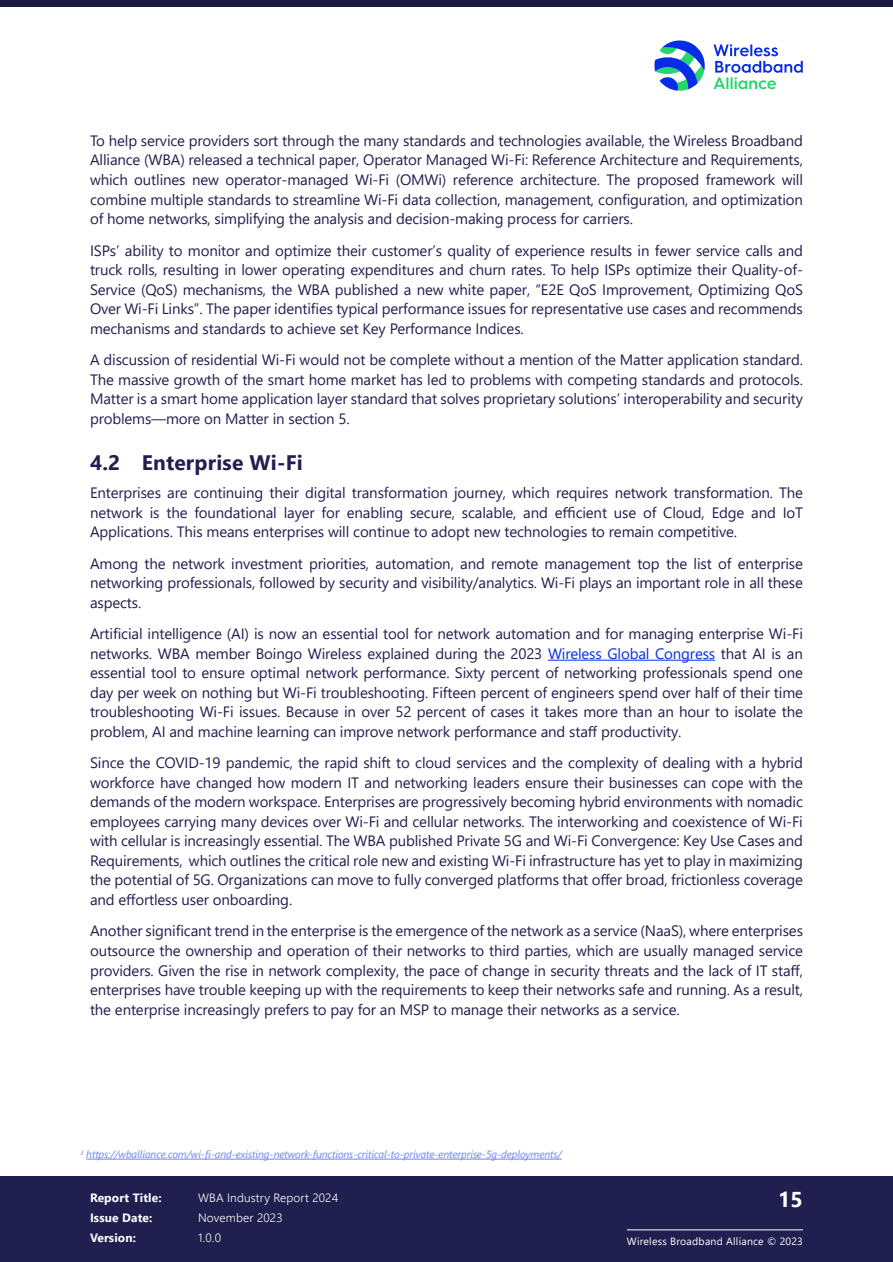
<style>
.page{position:relative;width:893px;height:1262px;background:#fff}
.page>*{position:absolute;margin:0;border:0;box-sizing:border-box;transform-origin:0 0}
.t1{font:700 21.45px "Segoe UI";color:#fff}
.t2{font:700 21px "Segoe UI";letter-spacing:.01em;color:#211f4f}
.t3{font:15px/19.5px "Segoe UI";letter-spacing:-.01em;color:#211f4f;text-align:justify}
.t4{font:300 12px "Segoe UI";letter-spacing:.01em;color:#fff}
.t5{font:700 12px "Segoe UI";letter-spacing:.01em;color:#fff}
.t6{font:italic 10.5px "Segoe UI";letter-spacing:-.01em;color:#6a81f1}
.t7{font:10.5px "Segoe UI";letter-spacing:.02em;color:#fff}
.s1{color:#072ce7}
</style>
<div class="page">
<div style="left:0;top:1175px;width:892px;height:87px;background:#211f4f"></div>
<svg style="left:713px;top:44px;width:89px;height:45px"></svg>
<svg style="left:654px;top:40px;width:50px;height:51px"></svg>
<div style="left:0;top:0;width:892px;height:7px;background:#1b1941"></div>
<hr style="left:627px;top:1229px;width:176px;height:1px;background:#fff">
<hr style="left:548px;top:659px;width:167px;height:1px;background:#072ce7">
<hr style="left:86px;top:1158px;width:475px;height:1px;background:#6a81f1">
<p class="t3" style="left:90px;top:130px;width:714px">To help service providers sort through the many standards and technologies available, the Wireless Broadband Alliance (WBA) released a technical paper, Operator Managed Wi-Fi: Reference Architecture and Requirements, which outlines new operator-managed Wi-Fi (OMWi) reference architecture. The proposed framework will combine multiple standards to streamline Wi-Fi data collection, management, configuration, and optimization of home networks, simplifying the analysis and decision-making process for carriers.</p>
<p class="t3" style="left:90px;top:239px;width:714px">ISPs’ ability to monitor and optimize their customer’s quality of experience results in fewer service calls and truck rolls, resulting in lower operating expenditures and churn rates. To help ISPs optimize their Quality-of-Service (QoS) mechanisms, the WBA published a new white paper, “E2E QoS Improvement, Optimizing QoS Over Wi-Fi Links”. The paper identifies typical performance issues for representative use cases and recommends mechanisms and standards to achieve set Key Performance Indices.</p>
<p class="t3" style="left:90px;top:349px;width:714px">A discussion of residential Wi-Fi would not be complete without a mention of the Matter application standard.<br>The massive growth of the smart home market has led to problems with competing standards and protocols.<br>Matter is a smart home application layer standard that solves proprietary solutions’ interoperability and security problems—more on Matter in section 5.</p>
<h2 class="t2" style="left:90px;top:442px;width:214px">4.2 Enterprise Wi-Fi</h2>
<p class="t3" style="left:90px;top:482px;width:714px">Enterprises are continuing their digital transformation journey, which requires network transformation. The network is the foundational layer for enabling secure, scalable, and efficient use of Cloud, Edge and IoT Applications. This means enterprises will continue to adopt new technologies to remain competitive.</p>
<p class="t3" style="left:90px;top:552px;width:714px">Among the network investment priorities, automation, and remote management top the list of enterprise networking professionals, followed by security and visibility/analytics. Wi-Fi plays an important role in all these aspects.</p>
<p class="t3" style="left:90px;top:623px;width:714px">Artificial intelligence (AI) is now an essential tool for network automation and for managing enterprise Wi-Fi networks. WBA member Boingo Wireless explained during the 2023 <span class="s1">Wireless Global Congress</span> that AI is an essential tool to ensure optimal network performance. Sixty percent of networking professionals spend one day per week on nothing but Wi-Fi troubleshooting. Fifteen percent of engineers spend over half of their time troubleshooting Wi-Fi issues. Because in over 52 percent of cases it takes more than an hour to isolate the problem, AI and machine learning can improve network performance and staff productivity.</p>
<p class="t3" style="left:90px;top:752px;width:714px">Since the COVID-19 pandemic, the rapid shift to cloud services and the complexity of dealing with a hybrid workforce have changed how modern IT and networking leaders ensure their businesses can cope with the demands of the modern workspace. Enterprises are progressively becoming hybrid environments with nomadic employees carrying many devices over Wi-Fi and cellular networks. The interworking and coexistence of Wi-Fi with cellular is increasingly essential. The WBA published Private 5G and Wi-Fi Convergence: Key Use Cases and Requirements, which outlines the critical role new and existing Wi-Fi infrastructure has yet to play in maximizing the potential of 5G. Organizations can move to fully converged platforms that offer broad, frictionless coverage and effortless user onboarding.</p>
<p class="t3" style="left:90px;top:920px;width:714px">Another significant trend in the enterprise is the emergence of the network as a service (NaaS), where enterprises outsource the ownership and operation of their networks to third parties, which are usually managed service providers. Given the rise in network complexity, the pace of change in security threats and the lack of IT staff, enterprises have trouble keeping up with the requirements to keep their networks safe and running. As a result, the enterprise increasingly prefers to pay for an MSP to manage their networks as a service.</p>
<p class="t6" style="left:80px;top:1144px;width:483px"><sup>3</sup> https://wballiance.com/wi-fi-and-existing-network-functions-critical-to-private-enterprise-5g-deployments/</p>
<h1 class="t1" style="left:778px;top:1179px;width:26px">15</h1>
<p class="t5" style="left:90px;top:1186px;width:73px">Report Title:</p>
<p class="t4" style="left:198px;top:1186px;width:142px">WBA Industry Report 2024</p>
<p class="t5" style="left:90px;top:1206px;width:64px">Issue Date:</p>
<p class="t4" style="left:198px;top:1206px;width:86px">November 2023</p>
<p class="t5" style="left:90px;top:1226px;width:47px">Version:</p>
<p class="t4" style="left:198px;top:1226px;width:24px">1.0.0</p>
<p class="t7" style="left:627px;top:1231px;width:177px">Wireless Broadband Alliance © 2023</p>
</div>
